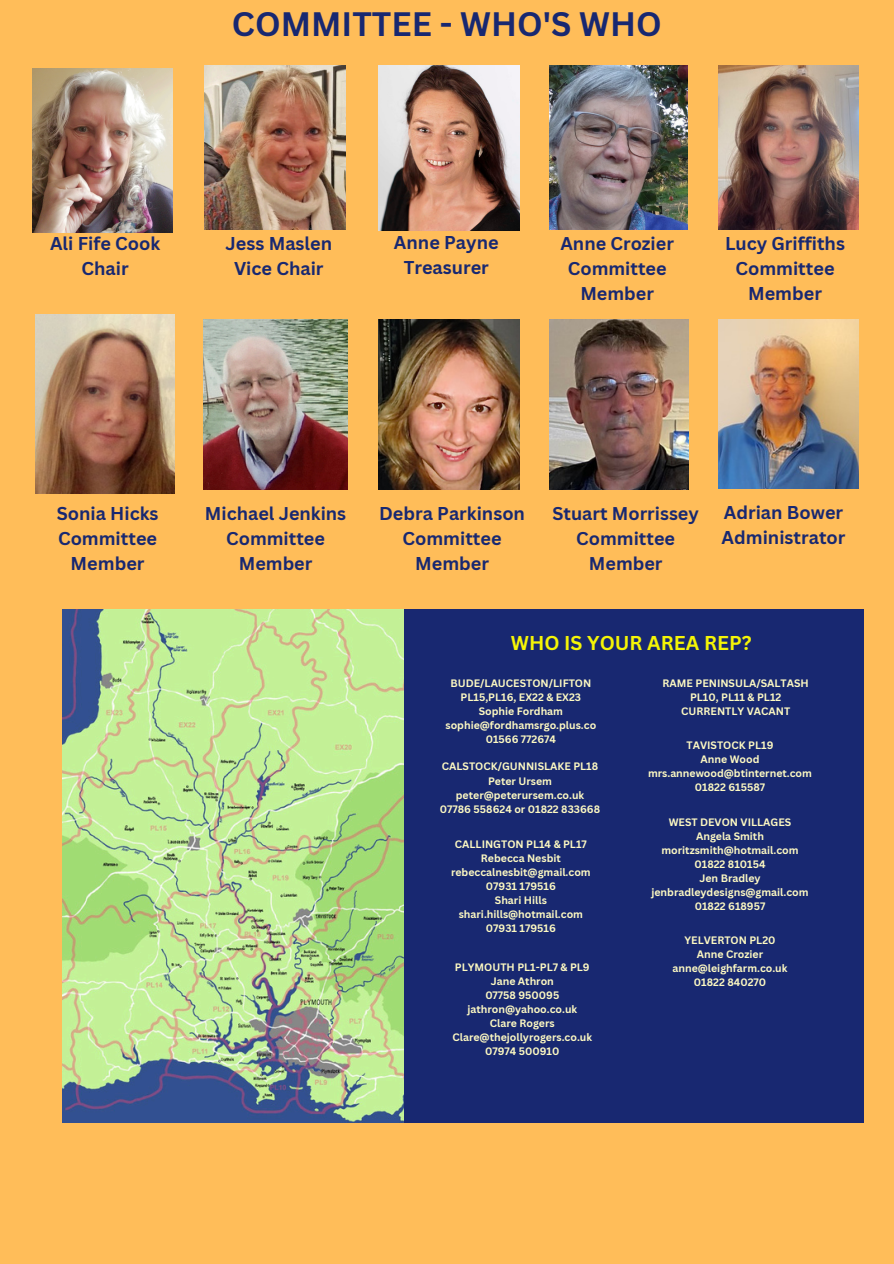
<style>
.page{position:relative;width:894px;height:1264px;background:#fff}
.page>*{position:absolute;margin:0;border:0;box-sizing:border-box;transform-origin:0 0}
.t1{font:700 33px "Canva Sans";color:#182871}
.t2{font:700 19.5px "Canva Sans";color:#f5f506}
.t3{font:700 18px/24.8px "Canva Sans";color:#182871;text-align:center}
.t4{font:700 10.5px/14px "Canva Sans";color:#fdf9c2;text-align:center}
</style>
<div class="page">
<div style="left:0;top:0;width:893px;height:1263px;background:#ffbd59"></div>
<img style="left:205px;top:65px;width:140px;height:165px">
<img style="left:63px;top:609px;width:341px;height:513px">
<img style="left:378px;top:65px;width:141px;height:165px">
<img style="left:33px;top:69px;width:139px;height:164px">
<img style="left:718px;top:65px;width:140px;height:165px">
<img style="left:718px;top:320px;width:140px;height:168px">
<img style="left:378px;top:319px;width:141px;height:170px">
<img style="left:549px;top:319px;width:139px;height:170px">
<img style="left:204px;top:319px;width:144px;height:170px">
<img style="left:549px;top:65px;width:138px;height:165px">
<img style="left:35px;top:315px;width:140px;height:179px">
<div style="left:404px;top:609px;width:459px;height:513px;background:#182871"></div>
<h3 class="t1" style="left:232px;top:1px;width:431px">COMMITTEE - WHO'S WHO</h3>
<h3 class="t3" style="left:50px;top:231px;width:112px">Ali Fife Cook<br>Chair</h3>
<p class="t3" style="left:225px;top:231px;width:108px">Jess Maslen<br>Vice Chair</p>
<p class="t3" style="left:394px;top:230px;width:106px">Anne Payne<br>Treasurer</p>
<p class="t3" style="left:560px;top:231px;width:115px">Anne Crozier<br>Committee<br>Member</p>
<p class="t3" style="left:724px;top:231px;width:121px">Lucy Griffiths<br>Committee<br>Member</p>
<h3 class="t3" style="left:57px;top:500px;width:103px">Sonia Hicks<br>Committee<br>Member</h3>
<p class="t3" style="left:205px;top:500px;width:143px">Michael Jenkins<br>Committee<br>Member</p>
<p class="t3" style="left:721px;top:500px;width:125px;text-align:left">Adrian Bower<br>Administrator</p>
<h3 class="t3" style="left:379px;top:500px;width:147px">Debra Parkinson<br>Committee<br>Member</h3>
<h3 class="t3" style="left:552px;top:500px;width:148px">Stuart Morrissey<br>Committee<br>Member</h3>
<h2 class="t2" style="left:510px;top:629px;width:242px">WHO IS YOUR AREA REP?</h2>
<p class="t4" style="left:450px;top:676px;width:142px">BUDE/LAUCESTON/LIFTON</p>
<p class="t4" style="left:460px;top:690px;width:122px">PL15,PL16, EX22 &amp; EX23</p>
<p class="t4" style="left:478px;top:704px;width:86px">Sophie Fordham</p>
<p class="t4" style="left:445px;top:718px;width:152px">sophie@fordhamsrgo.plus.co</p>
<p class="t4" style="left:485px;top:732px;width:72px">01566 772674</p>
<h4 class="t4" style="left:662px;top:676px;width:148px">RAME PENINSULA/SALTASH<br>PL10, PL11 &amp; PL12<br>CURRENTLY VACANT</h4>
<p class="t4" style="left:686px;top:738px;width:88px">TAVISTOCK PL19</p>
<p class="t4" style="left:700px;top:752px;width:60px">Anne Wood</p>
<p class="t4" style="left:647px;top:766px;width:165px">mrs.annewood@btinternet.com</p>
<p class="t4" style="left:694px;top:780px;width:72px">01822 615587</p>
<p class="t4" style="left:441px;top:759px;width:158px">CALSTOCK/GUNNISLAKE PL18</p>
<p class="t4" style="left:488px;top:773px;width:65px">Peter Ursem</p>
<p class="t4" style="left:455px;top:787px;width:130px">peter@peterursem.co.uk</p>
<p class="t4" style="left:440px;top:801px;width:162px">07786 558624 or 01822 833668</p>
<p class="t4" style="left:454px;top:837px;width:133px">CALLINGTON PL14 &amp; PL17</p>
<p class="t4" style="left:481px;top:851px;width:81px">Rebecca Nesbit</p>
<p class="t4" style="left:451px;top:865px;width:141px">rebeccalnesbit@gmail.com</p>
<p class="t4" style="left:486px;top:879px;width:71px">07931 179516</p>
<p class="t4" style="left:494px;top:893px;width:53px">Shari Hills</p>
<p class="t4" style="left:458px;top:907px;width:126px">shari.hills@hotmail.com</p>
<p class="t4" style="left:486px;top:921px;width:71px">07931 179516</p>
<p class="t4" style="left:455px;top:959px;width:136px">PLYMOUTH PL1-PL7 &amp; PL9</p>
<p class="t4" style="left:490px;top:973px;width:65px">Jane Athron</p>
<p class="t4" style="left:485px;top:987px;width:75px">07758 950095</p>
<p class="t4" style="left:467px;top:1001px;width:111px">jathron@yahoo.co.uk</p>
<p class="t4" style="left:489px;top:1015px;width:66px">Clare Rogers</p>
<p class="t4" style="left:452px;top:1029px;width:141px">Clare@thejollyrogers.co.uk</p>
<p class="t4" style="left:485px;top:1043px;width:76px">07974 500910</p>
<p class="t4" style="left:668px;top:814px;width:124px">WEST DEVON VILLAGES</p>
<p class="t4" style="left:696px;top:828px;width:69px">Angela Smith</p>
<p class="t4" style="left:661px;top:842px;width:138px">moritzsmith@hotmail.com</p>
<p class="t4" style="left:694px;top:856px;width:73px">01822 810154</p>
<p class="t4" style="left:699px;top:870px;width:63px">Jen Bradley</p>
<p class="t4" style="left:651px;top:884px;width:159px">jenbradleydesigns@gmail.com</p>
<p class="t4" style="left:694px;top:898px;width:72px">01822 618957</p>
<p class="t4" style="left:684px;top:933px;width:92px">YELVERTON PL20</p>
<p class="t4" style="left:696px;top:947px;width:68px">Anne Crozier</p>
<p class="t4" style="left:672px;top:961px;width:116px">anne@leighfarm.co.uk</p>
<p class="t4" style="left:693px;top:975px;width:74px">01822 840270</p>
</div>
